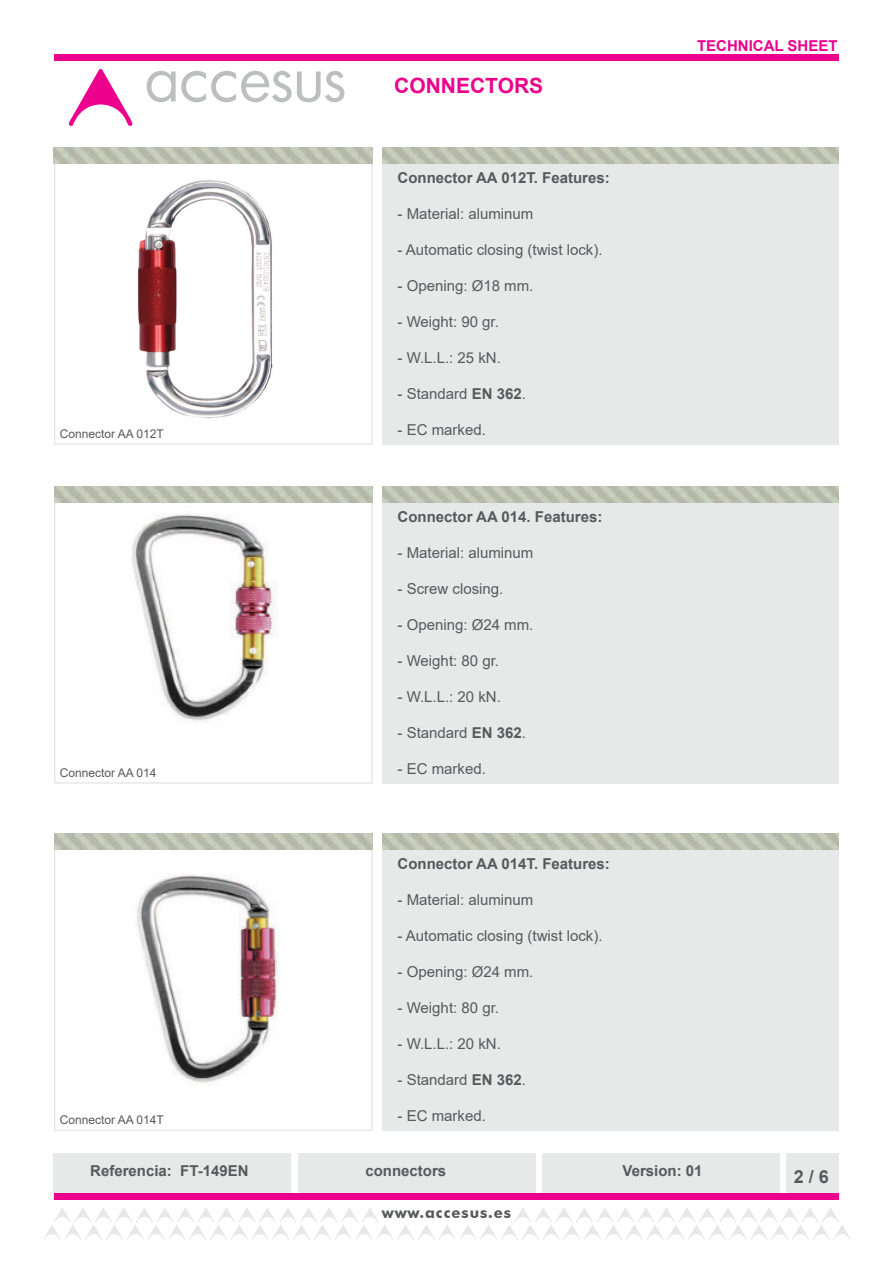
<style>
.page{position:relative;width:893px;height:1263px;background:#fff}
.page>*{position:absolute;margin:0;border:0;box-sizing:border-box;transform-origin:0 0}
.t1{font:700 21px "Arial";color:#ec008c}
.t2{font:700 18px "Arial";color:#58595b}
.t3{font:15px "Arial";color:#58595b}
.t4{font:700 15px "Arial";color:#58595b}
.t5{font:700 15px "Arial";color:#ec008c}
.t6{font:700 15px "Futura BT";letter-spacing:.06em;color:#58595b}
.t7{font:12px "Arial";color:#58595b}
.s1{font-weight:700}
</style>
<div class="page">
<div style="left:54px;top:486px;width:319px;height:298px;background:#fff;border:2px solid #e7e8e8"></div>
<div style="left:383px;top:487px;width:456px;height:297px;background:#e7e8e8"></div>
<img style="left:54px;top:486px;width:319px;height:17px">
<img style="left:383px;top:486px;width:456px;height:16px">
<img style="left:132px;top:514px;width:146px;height:207px">
<svg style="left:147px;top:71px;width:197px;height:31px"></svg>
<svg style="left:69px;top:69px;width:63px;height:57px"></svg>
<div style="left:54px;top:1153px;width:237px;height:47px;background:#e7e8e8"></div>
<div style="left:298px;top:1153px;width:237px;height:47px;background:#e7e8e8"></div>
<div style="left:542px;top:1153px;width:237px;height:47px;background:#e7e8e8"></div>
<div style="left:786px;top:1153px;width:53px;height:47px;background:#e7e8e8"></div>
<div style="left:54px;top:54px;width:785px;height:6px;background:#ec008c"></div>
<div style="left:54px;top:1193px;width:785px;height:7px;background:#ec008c"></div>
<svg style="left:44px;top:1208px;width:806px;height:32px"></svg>
<div style="left:54px;top:148px;width:319px;height:297px;background:#fff;border:2px solid #e7e8e8"></div>
<div style="left:383px;top:148px;width:456px;height:297px;background:#e7e8e8"></div>
<img style="left:54px;top:148px;width:319px;height:16px">
<img style="left:383px;top:147px;width:456px;height:17px">
<img style="left:137px;top:180px;width:136px;height:239px">
<div style="left:54px;top:834px;width:319px;height:297px;background:#fff;border:2px solid #e7e8e8"></div>
<div style="left:383px;top:834px;width:456px;height:297px;background:#e7e8e8"></div>
<img style="left:54px;top:834px;width:319px;height:16px">
<img style="left:383px;top:833px;width:456px;height:17px">
<img style="left:136px;top:874px;width:142px;height:210px">
<p class="t1" style="left:394px;top:71px;width:150px">CONNECTORS</p>
<p class="t4" style="left:397px;top:167px;width:214px">Connector AA 012T. Features:</p>
<p class="t3" style="left:397px;top:203px;width:137px">- Material: aluminum</p>
<p class="t3" style="left:397px;top:239px;width:207px">- Automatic closing (twist lock).</p>
<p class="t3" style="left:397px;top:275px;width:137px">- Opening: Ø18 mm.</p>
<p class="t3" style="left:397px;top:311px;width:103px">- Weight: 90 gr.</p>
<p class="t3" style="left:397px;top:347px;width:105px">- W.L.L.: 25 kN.</p>
<p class="t3" style="left:397px;top:383px;width:130px">- Standard <span class="s1">EN 362</span>.</p>
<p class="t7" style="left:60px;top:425px;width:106px">Connector AA 012T</p>
<p class="t3" style="left:397px;top:419px;width:90px">- EC marked.</p>
<p class="t4" style="left:398px;top:506px;width:206px">Connector AA 014. Features:</p>
<p class="t3" style="left:398px;top:542px;width:137px">- Material: aluminum</p>
<p class="t3" style="left:398px;top:578px;width:107px">- Screw closing.</p>
<p class="t3" style="left:398px;top:614px;width:137px">- Opening: Ø24 mm.</p>
<p class="t3" style="left:398px;top:650px;width:103px">- Weight: 80 gr.</p>
<p class="t3" style="left:398px;top:686px;width:105px">- W.L.L.: 20 kN.</p>
<p class="t3" style="left:398px;top:722px;width:130px">- Standard <span class="s1">EN 362</span>.</p>
<p class="t7" style="left:60px;top:764px;width:98px">Connector AA 014</p>
<p class="t3" style="left:398px;top:758px;width:90px">- EC marked.</p>
<p class="t4" style="left:398px;top:853px;width:214px">Connector AA 014T. Features:</p>
<p class="t3" style="left:398px;top:889px;width:137px">- Material: aluminum</p>
<p class="t3" style="left:398px;top:925px;width:207px">- Automatic closing (twist lock).</p>
<p class="t3" style="left:398px;top:961px;width:137px">- Opening: Ø24 mm.</p>
<p class="t3" style="left:398px;top:997px;width:103px">- Weight: 80 gr.</p>
<p class="t3" style="left:398px;top:1033px;width:105px">- W.L.L.: 20 kN.</p>
<p class="t3" style="left:398px;top:1069px;width:130px">- Standard <span class="s1">EN 362</span>.</p>
<p class="t7" style="left:60px;top:1111px;width:106px">Connector AA 014T</p>
<p class="t3" style="left:398px;top:1105px;width:90px">- EC marked.</p>
<p class="t5" style="left:697px;top:36px;width:142px">TECHNICAL SHEET</p>
<p class="t4" style="left:90px;top:1160px;width:160px">Referencia: FT-149EN</p>
<p class="t4" style="left:365px;top:1160px;width:82px">connectors</p>
<p class="t4" style="left:622px;top:1160px;width:82px">Version: 01</p>
<p class="t2" style="left:794px;top:1163px;width:37px">2 / 6</p>
<p class="t6" style="left:382px;top:1203px;width:131px">www.accesus.es</p>
</div>
